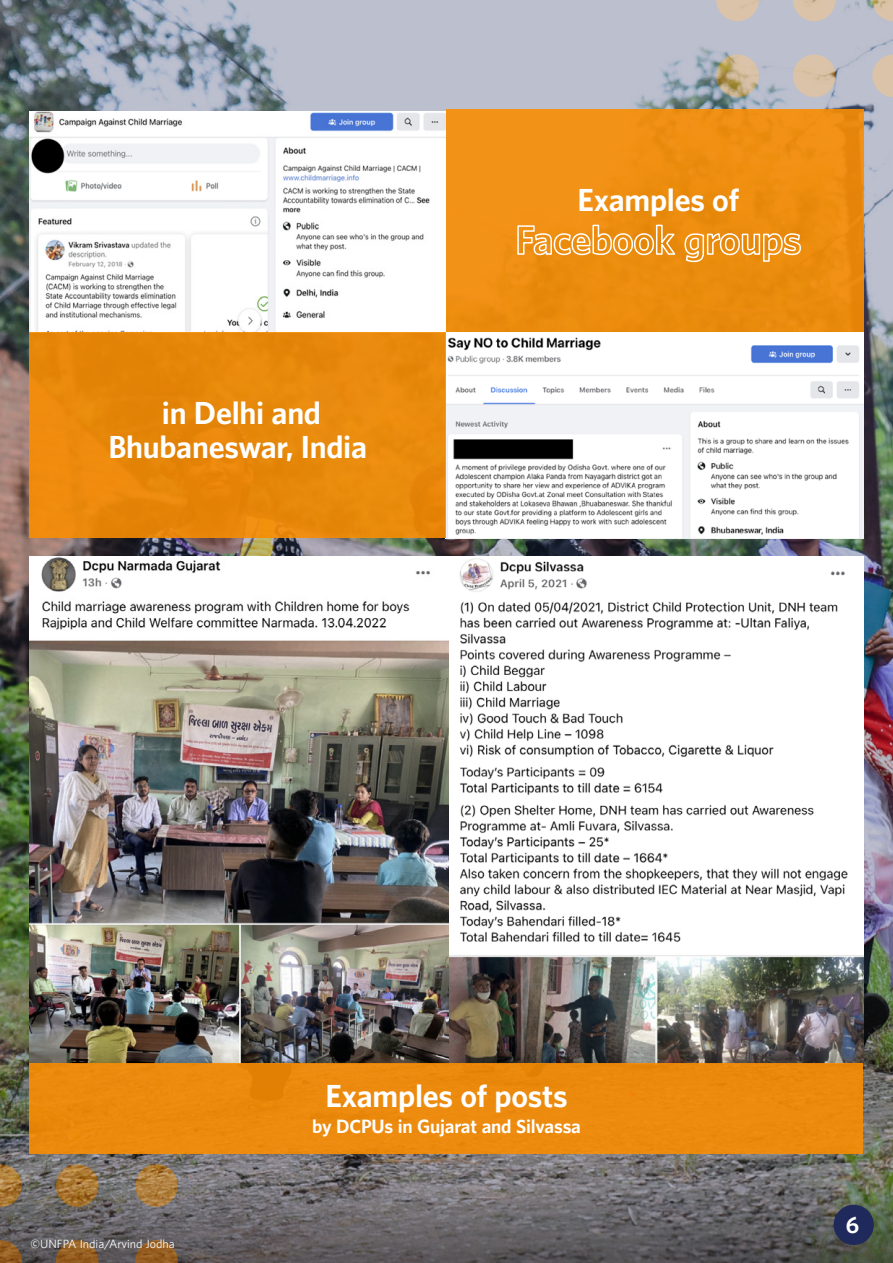
<style>
.page{position:relative;width:893px;height:1263px;background:#fff}
.page>*{position:absolute;margin:0;border:0;box-sizing:border-box;transform-origin:0 0}
.t1{font:700 28.8px/34.7px "UNFPA";letter-spacing:-.01em;color:#fff;text-align:center}
.t2{font:700 21px "UNFPA";color:#fff}
.t3{font:700 17.4px "UNFPA";letter-spacing:-.01em;color:#fff}
.t4{font:10.95px "UNFPA Text";color:#fff}
</style>
<div class="page">
<img style="left:0;top:0;width:893px;height:1178px">
<svg style="left:793px;top:0;width:43px;height:21px"></svg>
<svg style="left:872px;top:0;width:21px;height:21px"></svg>
<div style="left:793px;top:55px;width:43px;height:42px;background:#dac3a8;border-radius:50%"></div>
<svg style="left:716px;top:0;width:43px;height:21px"></svg>
<svg style="left:716px;top:55px;width:43px;height:42px"></svg>
<svg style="left:872px;top:55px;width:21px;height:42px"></svg>
<svg style="left:0;top:1178px;width:893px;height:85px;background:#666466"></svg>
<svg style="left:56px;top:1240px;width:43px;height:23px"></svg>
<svg style="left:135px;top:1240px;width:43px;height:23px"></svg>
<svg style="left:56px;top:1164px;width:43px;height:43px"></svg>
<svg style="left:0;top:1240px;width:22px;height:23px"></svg>
<svg style="left:0;top:1164px;width:22px;height:43px"></svg>
<svg style="left:135px;top:1164px;width:43px;height:43px"></svg>
<div style="left:834px;top:1205px;width:40px;height:40px;background:#20295c;border-radius:50%"></div>
<img style="left:30px;top:112px;width:416px;height:220px">
<img style="left:446px;top:332px;width:417px;height:206px">
<div style="left:30px;top:332px;width:416px;height:206px;background:#e7880a"></div>
<div style="left:446px;top:109px;width:417px;height:223px;background:#ee8e10"></div>
<svg style="left:517px;top:224px;width:159px;height:32px"></svg>
<svg style="left:684px;top:233px;width:117px;height:30px"></svg>
<img style="left:30px;top:556px;width:833px;height:507px">
<div style="left:30px;top:1063px;width:833px;height:90px;background:#ec8a0e"></div>
<p class="t1" style="left:108px;top:394px;width:260px">in Delhi and<br>Bhubaneswar, India</p>
<p class="t1" style="left:577px;top:182px;width:163px">Examples of</p>
<p class="t4" style="left:31px;top:1237px;width:146px">©UNFPA India/Arvind Jodha</p>
<p class="t1" style="left:326px;top:1078px;width:244px">Examples of posts</p>
<p class="t3" style="left:312px;top:1115px;width:270px">by DCPUs in Gujarat and Silvassa</p>
<p class="t2" style="left:846px;top:1211px;width:15px">6</p>
</div>
